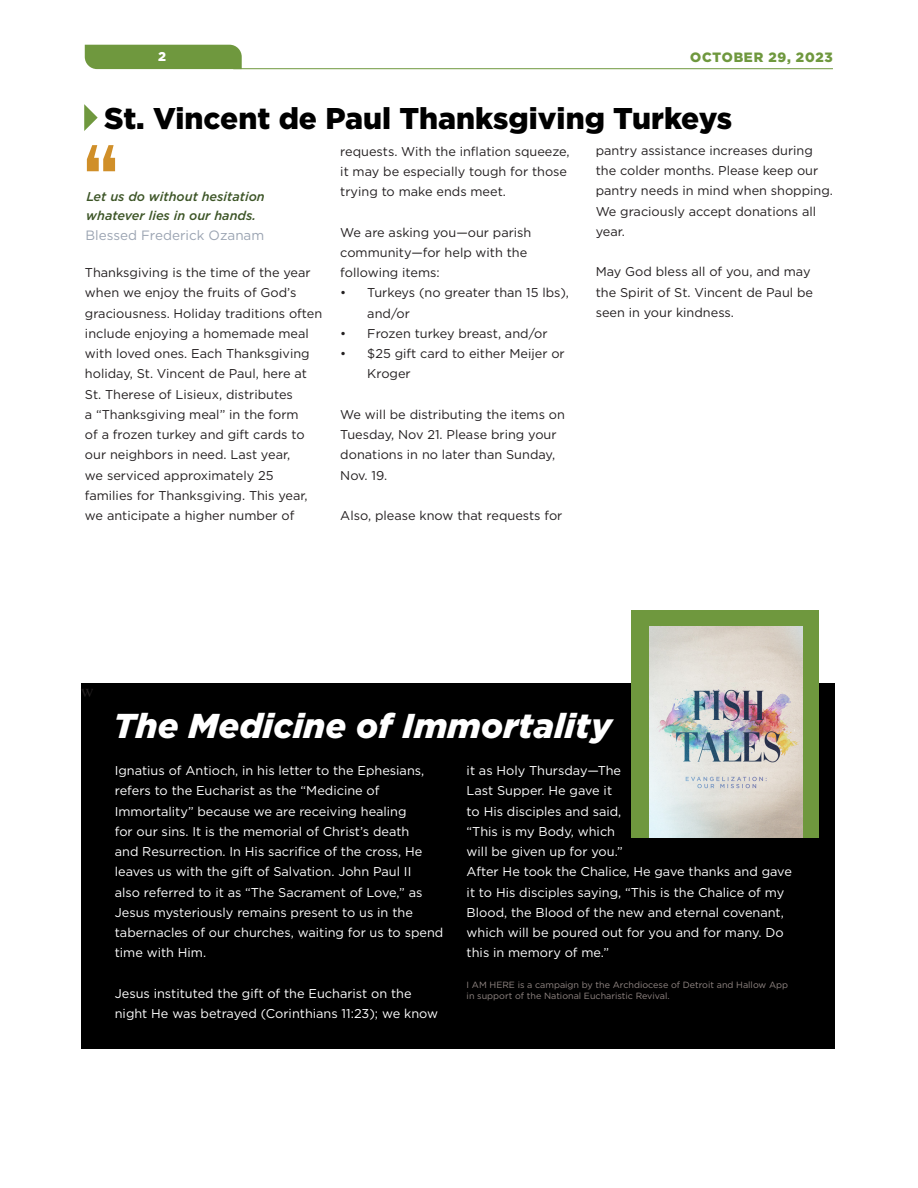
<style>
.page{position:relative;width:918px;height:1188px;background:#fff}
.page>*{position:absolute;margin:0;border:0;box-sizing:border-box;transform-origin:0 0}
.t1{font:italic 900 34.5px "Gotham";letter-spacing:.005em;color:#fff}
.t2{font:900 30px "Gotham";color:#000}
.t3{font:18px "Times";color:#231f20}
.t4{font:13.5px "Gotham";color:#9ba4b2}
.t5{font:900 13.5px "Gotham";color:#6f983e}
.t6{font:12.75px/20.2px "Gotham";color:#231f20}
.t7{font:12.75px/20.2px "Gotham";color:#fff}
.t8{font:italic 500 12.75px/19.5px "Gotham";color:#3d5527}
.t9{font:900 12.75px "Gotham";color:#fff}
.t10{font:9px/10.8px "Gotham";color:#928784}
</style>
<div class="page">
<hr style="left:233px;top:68px;width:600px;height:1px;background:#6f983e">
<div style="left:85px;top:45px;width:157px;height:24px;background:#6f983e"></div>
<svg style="left:84px;top:104px;width:14px;height:27px"></svg>
<svg style="left:87px;top:145px;width:28px;height:26px"></svg>
<div style="left:81px;top:683px;width:753px;height:366px;background:#000"></div>
<div style="left:631px;top:611px;width:188px;height:227px;background:#6f983e"></div>
<img style="left:649px;top:627px;width:153px;height:211px">
<p class="t9" style="left:158px;top:48px;width:9px">2</p>
<p class="t5" style="left:690px;top:48px;width:145px">OCTOBER 29, 2023</p>
<p class="t2" style="left:104px;top:98px;width:630px">St. Vincent de Paul Thanksgiving Turkeys</p>
<p class="t8" style="left:86px;top:186px;width:180px">Let us do without hesitation whatever lies in our hands.</p>
<p class="t4" style="left:85px;top:226px;width:180px">Blessed Frederick Ozanam</p>
<p class="t6" style="left:85px;top:262px;width:239px">Thanksgiving is the time of the year when we enjoy the fruits of God’s graciousness. Holiday traditions often include enjoying a homemade meal with loved ones. Each Thanksgiving holiday, St. Vincent de Paul, here at St. Therese of Lisieux, distributes<br>a “Thanksgiving meal” in the form<br>of a frozen turkey and gift cards to our neighbors in need. Last year,<br>we serviced approximately 25 families for Thanksgiving. This year, we anticipate a higher number of</p>
<p class="t6" style="left:340px;top:141px;width:231px">requests. With the inflation squeeze, it may be especially tough for those trying to make ends meet.</p>
<p class="t6" style="left:340px;top:222px;width:193px">We are asking you—our parish community—for help with the following items:</p>
<p class="t6" style="left:367px;top:282px;width:203px;text-indent:-27px">• Turkeys (no greater than 15 lbs), and/or</p>
<p class="t6" style="left:340px;top:323px;width:209px">• Frozen turkey breast, and/or</p>
<p class="t6" style="left:367px;top:343px;width:199px;text-indent:-27px">• $25 gift card to either Meijer or<br>Kroger</p>
<p class="t6" style="left:340px;top:404px;width:226px">We will be distributing the items on<br>Tuesday, Nov 21. Please bring your donations in no later than Sunday,<br>Nov. 19.</p>
<p class="t6" style="left:340px;top:505px;width:224px">Also, please know that requests for</p>
<p class="t6" style="left:596px;top:140px;width:239px">pantry assistance increases during the colder months. Please keep our pantry needs in mind when shopping.<br>We graciously accept donations all year.</p>
<p class="t6" style="left:596px;top:261px;width:219px">May God bless all of you, and may the Spirit of St. Vincent de Paul be seen in your kindness.</p>
<p class="t3" style="left:81px;top:674px;width:14px">w</p>
<h3 class="t1" style="left:114px;top:702px;width:500px">The Medicine of Immortality</h3>
<p class="t7" style="left:115px;top:760px;width:330px">Ignatius of Antioch, in his letter to the Ephesians, refers to the Eucharist as the “Medicine of Immortality” because we are receiving healing<br>for our sins. It is the memorial of Christ’s death<br>and Resurrection. In His sacrifice of the cross, He leaves us with the gift of Salvation. John Paul II<br>also referred to it as “The Sacrament of Love,” as Jesus mysteriously remains present to us in the tabernacles of our churches, waiting for us to spend time with Him.</p>
<p class="t7" style="left:115px;top:983px;width:325px">Jesus instituted the gift of the Eucharist on the night He was betrayed (Corinthians 11:23); we know</p>
<p class="t7" style="left:467px;top:760px;width:327px">it as Holy Thursday—The<br>Last Supper. He gave it<br>to His disciples and said,<br>“This is my Body, which<br>will be given up for you.”<br>After He took the Chalice, He gave thanks and gave it to His disciples saying, “This is the Chalice of my Blood, the Blood of the new and eternal covenant, which will be poured out for you and for many. Do this in memory of me.”</p>
<p class="t10" style="left:467px;top:980px;width:323px">I AM HERE is a campaign by the Archdiocese of Detroit and Hallow App in support of the National Eucharistic Revival.</p>
</div>
